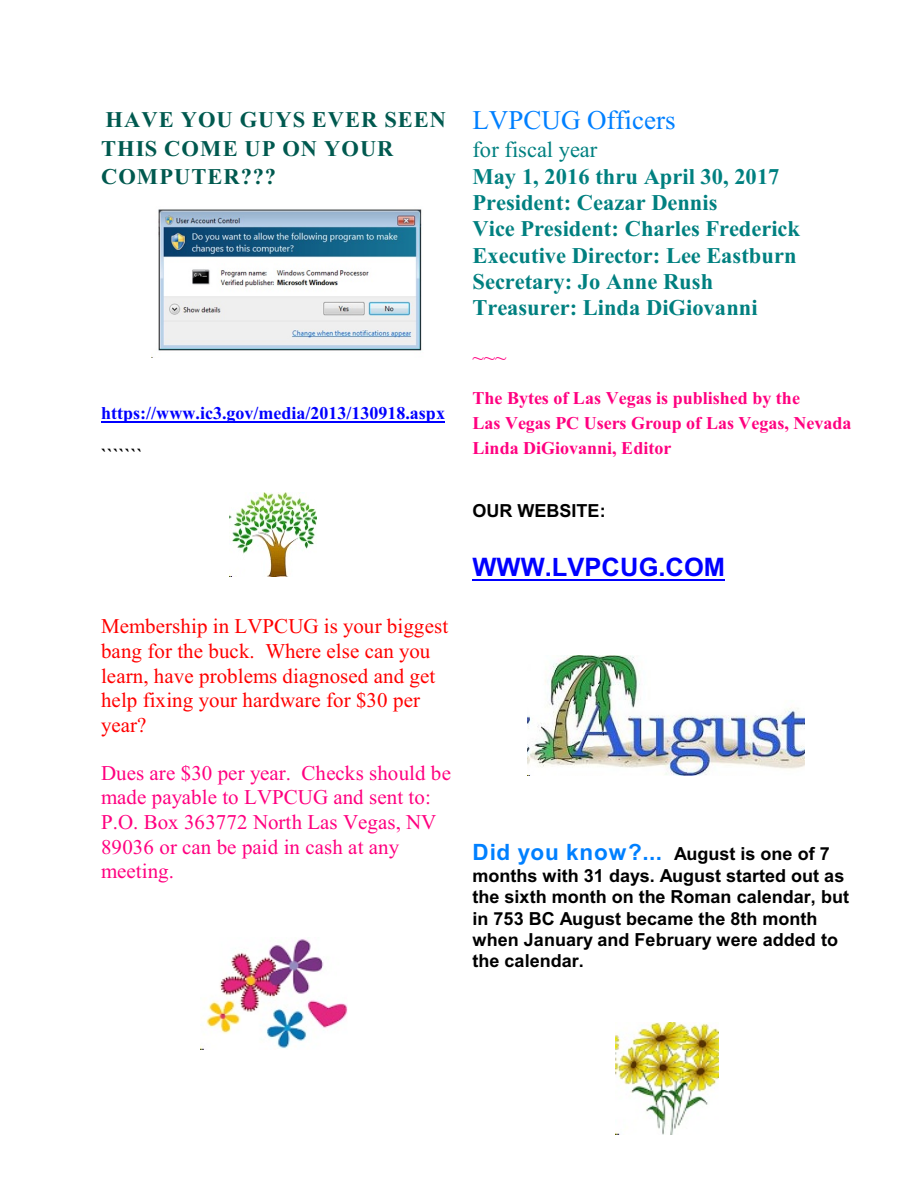
<style>
.page{position:relative;width:918px;height:1188px;background:#fff}
.page>*{position:absolute;margin:0;border:0;box-sizing:border-box;transform-origin:0 0}
.t1{font:27px "Times New Roman";color:#0080ff}
.t2{font:700 25.5px "Arial";color:#00f}
.t3{font:700 22.5px/26.2px "Times New Roman";color:#008080}
.t4{font:700 22.5px/28.2px "Times New Roman";letter-spacing:.045em;color:#00594f}
.t5{font:700 22.5px "Arial";letter-spacing:.035em;color:#0080ff}
.t6{font:22.5px "Times New Roman";color:#008080}
.t7{font:21px/24.6px "Times New Roman";color:#f00}
.t8{font:21px/24.6px "Times New Roman";color:#ff0080}
.t9{font:700 18px/21.3px "Arial";color:#000}
.t10{font:700 18px/25.2px "Times New Roman";color:#ff0080}
.t11{font:700 18px "Times New Roman";color:#00f}
.t12{font:700 18px "Times New Roman";color:#000}
.s1{font-size:18px;color:#000}
</style>
<div class="page">
<hr style="left:101px;top:421px;width:344px;height:1px;background:#00f">
<hr style="left:472px;top:579px;width:253px;height:2px;background:#00f">
<img style="left:151px;top:209px;width:271px;height:148px">
<img style="left:230px;top:493px;width:86px;height:84px">
<img style="left:200px;top:937px;width:148px;height:113px">
<img style="left:528px;top:655px;width:276px;height:121px">
<img style="left:616px;top:1022px;width:102px;height:112px">
<p class="t4" style="left:101px;top:108px;width:346px">HAVE YOU GUYS EVER SEEN<br>THIS COME UP ON YOUR<br>COMPUTER???</p>
<p class="t11" style="left:101px;top:406px;width:345px">https://www.ic3.gov/media/2013/130918.aspx</p>
<p class="t12" style="left:101px;top:449px;width:43px">```````</p>
<p class="t7" style="left:101px;top:616px;width:349px">Membership in LVPCUG is your biggest bang for the buck. Where else can you learn, have problems diagnosed and get help fixing your hardware for $30 per year?</p>
<p class="t8" style="left:101px;top:762px;width:351px">Dues are $30 per year. Checks should be made payable to LVPCUG and sent to:<br>P.O. Box 363772 North Las Vegas, NV<br>89036 or can be paid in cash at any meeting.</p>
<h1 class="t1" style="left:472px;top:111px;width:205px">LVPCUG Officers</h1>
<p class="t6" style="left:472px;top:141px;width:126px">for fiscal year</p>
<p class="t3" style="left:472px;top:165px;width:329px">May 1, 2016 thru April 30, 2017<br>President: Ceazar Dennis<br>Vice President: Charles Frederick<br>Executive Director: Lee Eastburn<br>Secretary: Jo Anne Rush<br>Treasurer: Linda DiGiovanni</p>
<p class="t8" style="left:472px;top:347px;width:36px">~~~</p>
<p class="t10" style="left:472px;top:387px;width:381px">The Bytes of Las Vegas is published by the<br>Las Vegas PC Users Group of Las Vegas, Nevada<br>Linda DiGiovanni, Editor</p>
<p class="t9" style="left:472px;top:502px;width:135px">OUR WEBSITE:</p>
<h2 class="t2" style="left:472px;top:557px;width:254px">WWW.LVPCUG.COM</h2>
<p class="t5" style="left:472px;top:843px;width:359px">Did you know?... <span class="s1">August is one of 7</span></p>
<p class="t9" style="left:472px;top:867px;width:378px">months with 31 days. August started out as the sixth month on the Roman calendar, but in 753 BC August became the 8th month when January and February were added to the calendar.</p>
</div>
